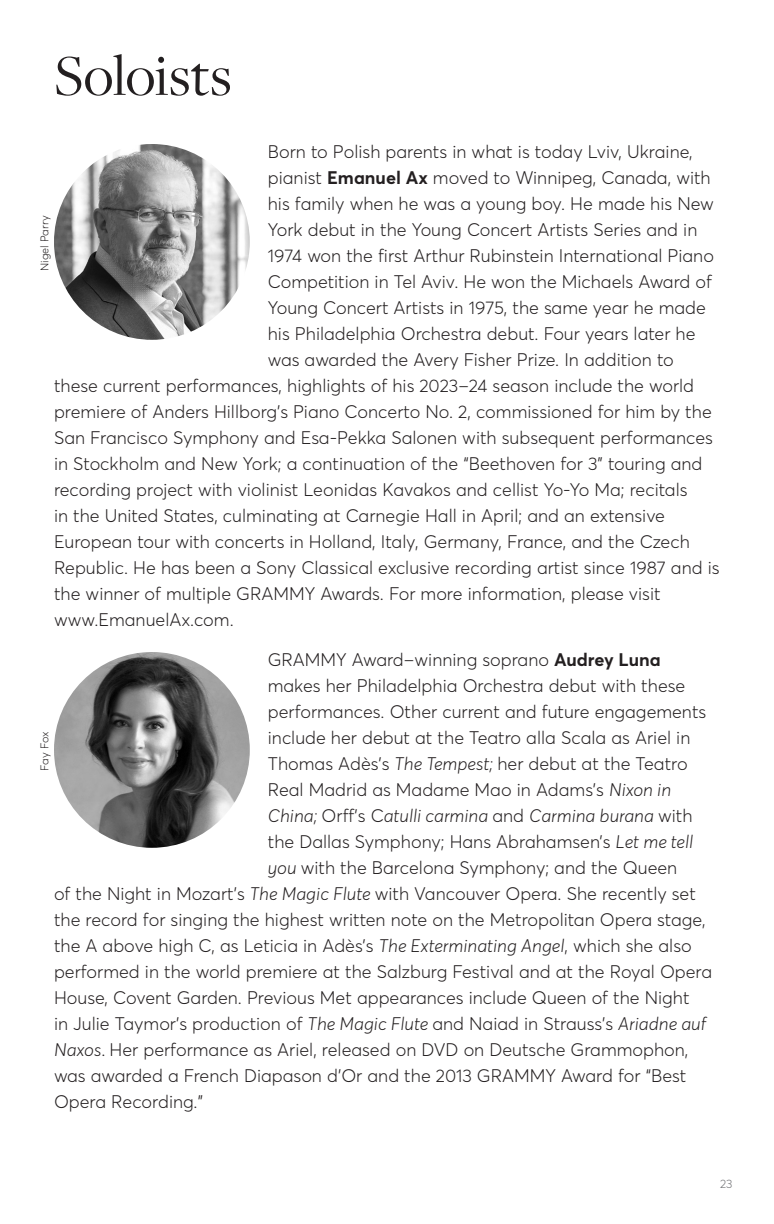
<style>
.page{position:relative;width:774px;height:1224px;background:#fff}
.page>*{position:absolute;margin:0;border:0;box-sizing:border-box;transform-origin:0 0}
.Headline{font:60px "Freight Disp Pro";color:#231f20}
.t1{font:300 18px "Averta Std";color:#231f20}
.t2{font:italic 300 18px "Averta Std";color:#231f20}
.t3{font:300 12px "Averta Std";color:#717275}
.t4{font:300 11px "Averta Std";color:#231f20}
.s1{font-weight:700}
.s2{font-style:italic}
.s3{font-style:normal}
</style>
<div class="page">
<img style="left:54px;top:144px;width:196px;height:196px;border-radius:98px">
<img style="left:54px;top:652px;width:196px;height:196px;border-radius:98px">
<p class="Headline" style="left:54px;top:37px;width:179px">Soloists</p>
<p class="t1" style="left:268px;top:140px;width:426px">Born to Polish parents in what is today Lviv, Ukraine,</p>
<p class="t1" style="left:268px;top:166px;width:445px">pianist <span class="s1">Emanuel Ax</span> moved to Winnipeg, Canada, with</p>
<p class="t1" style="left:268px;top:192px;width:448px">his family when he was a young boy. He made his New</p>
<p class="t1" style="left:268px;top:218px;width:431px">York debut in the Young Concert Artists Series and in</p>
<p class="t1" style="left:268px;top:244px;width:448px">1974 won the first Arthur Rubinstein International Piano</p>
<p class="t1" style="left:268px;top:270px;width:446px">Competition in Tel Aviv. He won the Michaels Award of</p>
<p class="t1" style="left:268px;top:296px;width:440px">Young Concert Artists in 1975, the same year he made</p>
<p class="t1" style="left:268px;top:322px;width:429px">his Philadelphia Orchestra debut. Four years later he</p>
<p class="t1" style="left:268px;top:348px;width:407px">was awarded the Avery Fisher Prize. In addition to</p>
<p class="t1" style="left:54px;top:374px;width:642px">these current performances, highlights of his 2023–24 season include the world</p>
<p class="t1" style="left:54px;top:400px;width:659px">premiere of Anders Hillborg’s Piano Concerto No. 2, commissioned for him by the</p>
<p class="t1" style="left:54px;top:426px;width:661px">San Francisco Symphony and Esa-Pekka Salonen with subsequent performances</p>
<p class="t1" style="left:54px;top:452px;width:650px">in Stockholm and New York; a continuation of the “Beethoven for 3” touring and</p>
<p class="t1" style="left:54px;top:478px;width:635px">recording project with violinist Leonidas Kavakos and cellist Yo-Yo Ma; recitals</p>
<p class="t1" style="left:54px;top:504px;width:612px">in the United States, culminating at Carnegie Hall in April; and an extensive</p>
<p class="t1" style="left:54px;top:530px;width:637px">European tour with concerts in Holland, Italy, Germany, France, and the Czech</p>
<p class="t1" style="left:54px;top:556px;width:667px">Republic. He has been a Sony Classical exclusive recording artist since 1987 and is</p>
<p class="t1" style="left:54px;top:582px;width:608px">the winner of multiple GRAMMY Awards. For more information, please visit</p>
<p class="t1" style="left:54px;top:608px;width:181px">www.EmanuelAx.com.</p>
<p class="t4" style="left:38px;top:271px;width:57px;rotate:-90deg">Nigel Parry</p>
<p class="t1" style="left:268px;top:648px;width:394px">GRAMMY Award–winning soprano <span class="s1">Audrey Luna</span></p>
<p class="t1" style="left:268px;top:674px;width:419px">makes her Philadelphia Orchestra debut with these</p>
<p class="t1" style="left:268px;top:700px;width:440px">performances. Other current and future engagements</p>
<p class="t1" style="left:268px;top:726px;width:424px">include her debut at the Teatro alla Scala as Ariel in</p>
<p class="t1" style="left:268px;top:752px;width:421px">Thomas Adès’s <span class="s2">The Tempest;</span> her debut at the Teatro</p>
<p class="t1" style="left:268px;top:778px;width:405px">Real Madrid as Madame Mao in Adams’s <span class="s2">Nixon in</span></p>
<p class="t2" style="left:268px;top:804px;width:426px">China; <span class="s3">Orff’s C</span>atulli carmina <span class="s3">and</span> Carmina burana <span class="s3">with</span></p>
<p class="t1" style="left:268px;top:830px;width:427px">the Dallas Symphony; Hans Abrahamsen’s <span class="s2">Let me tell</span></p>
<p class="t1" style="left:268px;top:856px;width:411px"><span class="s2">you</span> with the Barcelona Symphony; and the Queen</p>
<p class="t1" style="left:54px;top:882px;width:643px">of the Night in Mozart’s <span class="s2">The Magic Flute</span> with Vancouver Opera. She recently set</p>
<p class="t1" style="left:54px;top:908px;width:653px">the record for singing the highest written note on the Metropolitan Opera stage,</p>
<p class="t1" style="left:54px;top:934px;width:639px">the A above high C, as Leticia in Adès’s <span class="s2">The Exterminating Angel</span>, which she also</p>
<p class="t1" style="left:54px;top:960px;width:660px">performed in the world premiere at the Salzburg Festival and at the Royal Opera</p>
<p class="t1" style="left:54px;top:986px;width:637px">House, Covent Garden. Previous Met appearances include Queen of the Night</p>
<p class="t1" style="left:54px;top:1012px;width:654px">in Julie Taymor’s production of <span class="s2">The Magic Flute</span> and Naiad in Strauss’s <span class="s2">Ariadne auf</span></p>
<p class="t1" style="left:54px;top:1038px;width:636px"><span class="s2">Naxos</span>. Her performance as Ariel, released on DVD on Deutsche Grammophon,</p>
<p class="t1" style="left:54px;top:1064px;width:634px">was awarded a French Diapason d’Or and the 2013 GRAMMY Award for “Best</p>
<p class="t1" style="left:54px;top:1090px;width:151px">Opera Recording.”</p>
<p class="t4" style="left:38px;top:771px;width:40px;rotate:-90deg">Fay Fox</p>
<p class="t3" style="left:720px;top:1176px;width:14px">23</p>
</div>
